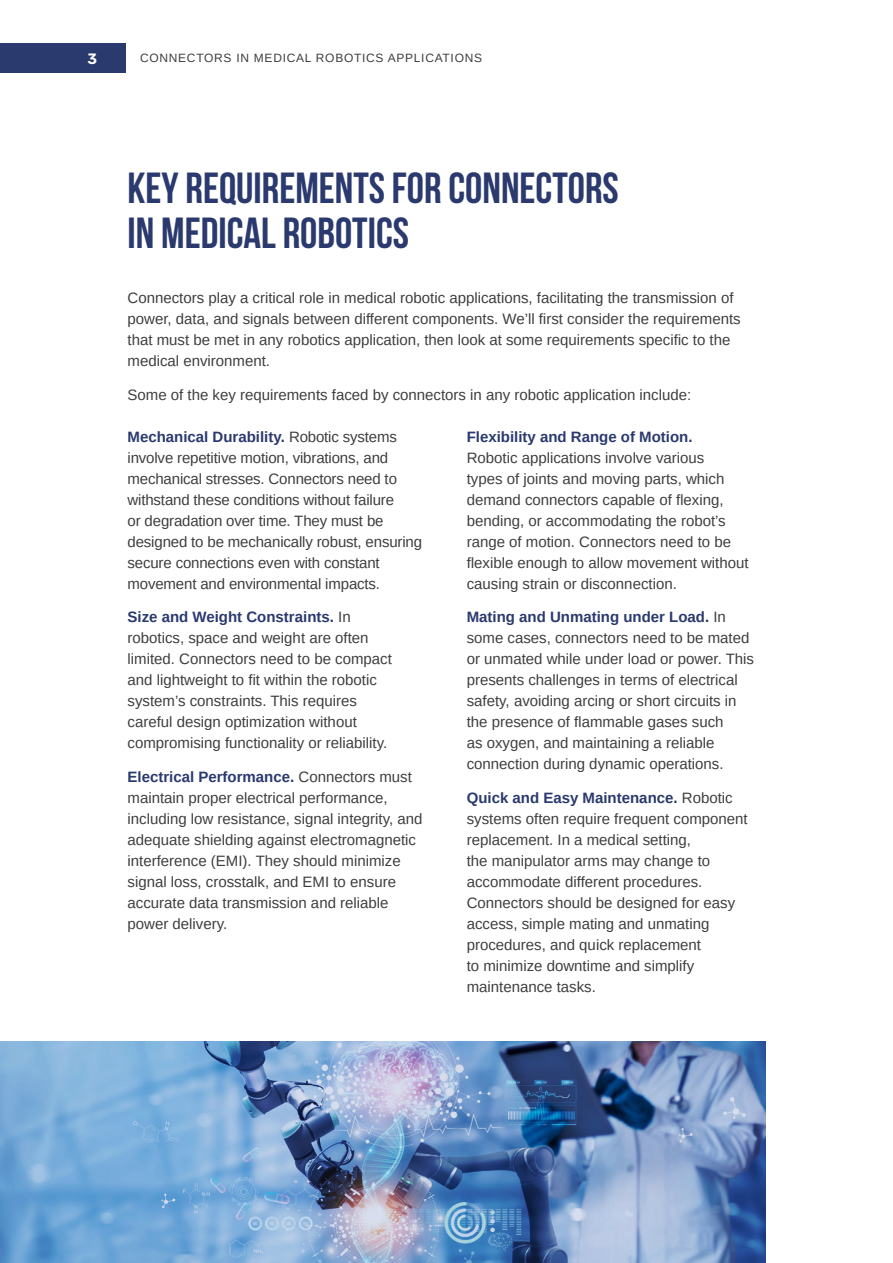
<style>
.page{position:relative;width:893px;height:1263px;background:#fff}
.page>*{position:absolute;margin:0;border:0;box-sizing:border-box;transform-origin:0 0}
.Headline{font:700 43.5px/45px "Bebas Neue";color:#2a396e}
.Body_Text{font:15px/21px "Arimo";color:#3e3e3f}
.t1{font:600 15px "Rubik";color:#fff}
.t2{font:12px "Arimo";letter-spacing:.06em;color:#3e3e3f}
.s1{font-weight:700;color:#2a396e}
</style>
<div class="page">
<img style="left:0;top:1041px;width:765px;height:222px">
<div style="left:0;top:43px;width:125px;height:30px;background:#2a396e"></div>
<p class="t1" style="left:87px;top:50px;width:11px">3</p>
<p class="t2" style="left:140px;top:51px;width:344px">CONNECTORS IN MEDICAL ROBOTICS APPLICATIONS</p>
<p class="Headline" style="left:128px;top:165px;width:493px">KEY REQUIREMENTS FOR CONNECTORS<br>IN MEDICAL ROBOTICS</p>
<p class="Body_Text" style="left:128px;top:287px;width:615px">Connectors play a critical role in medical robotic applications, facilitating the transmission of power, data, and signals between different components. We’ll first consider the requirements that must be met in any robotics application, then look at some requirements specific to the medical environment.</p>
<p class="Body_Text" style="left:128px;top:384px;width:565px">Some of the key requirements faced by connectors in any robotic application include:</p>
<p class="Body_Text" style="left:128px;top:426px;width:296px"><span class="s1">Mechanical Durability.</span> Robotic systems involve repetitive motion, vibrations, and mechanical stresses. Connectors need to withstand these conditions without failure<br>or degradation over time. They must be designed to be mechanically robust, ensuring secure connections even with constant movement and environmental impacts.</p>
<p class="Body_Text" style="left:128px;top:607px;width:266px"><span class="s1">Size and Weight Constraints.</span> In robotics, space and weight are often limited. Connectors need to be compact and lightweight to fit within the robotic system’s constraints. This requires careful design optimization without compromising functionality or reliability.</p>
<p class="Body_Text" style="left:128px;top:767px;width:296px"><span class="s1">Electrical Performance.</span> Connectors must maintain proper electrical performance, including low resistance, signal integrity, and adequate shielding against electromagnetic interference (EMI). They should minimize signal loss, crosstalk, and EMI to ensure accurate data transmission and reliable power delivery.</p>
<p class="Body_Text" style="left:467px;top:426px;width:283px"><span class="s1">Flexibility and Range of Motion.<br></span>Robotic applications involve various<br>types of joints and moving parts, which demand connectors capable of flexing, bending, or accommodating the robot’s range of motion. Connectors need to be flexible enough to allow movement without causing strain or disconnection.</p>
<p class="Body_Text" style="left:467px;top:607px;width:289px"><span class="s1">Mating and Unmating under Load.</span> In some cases, connectors need to be mated or unmated while under load or power. This presents challenges in terms of electrical safety, avoiding arcing or short circuits in the presence of flammable gases such<br>as oxygen, and maintaining a reliable connection during dynamic operations.</p>
<p class="Body_Text" style="left:467px;top:788px;width:282px"><span class="s1">Quick and Easy Maintenance.</span> Robotic systems often require frequent component replacement. In a medical setting,<br>the manipulator arms may change to accommodate different procedures.<br>Connectors should be designed for easy access, simple mating and unmating procedures, and quick replacement<br>to minimize downtime and simplify maintenance tasks.</p>
</div>
